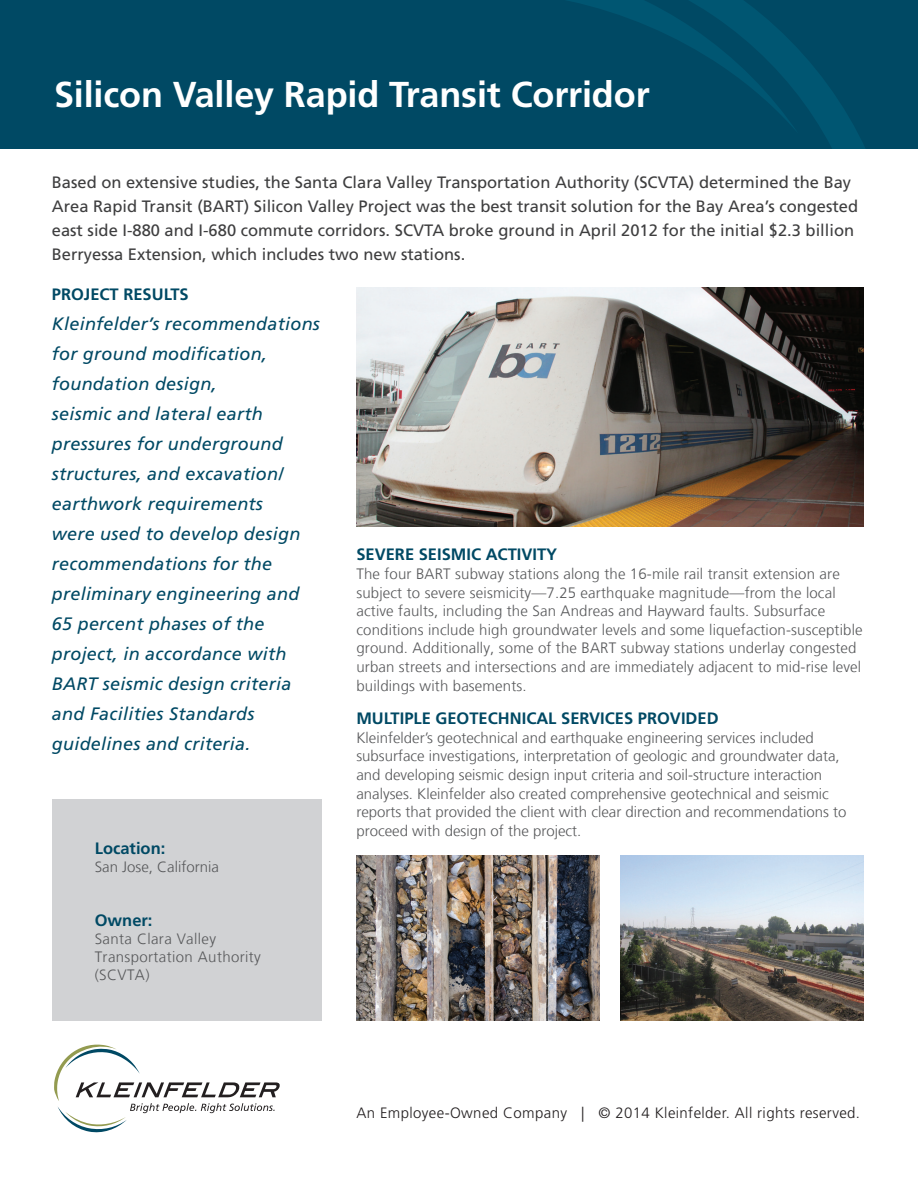
<style>
.page{position:relative;width:918px;height:1188px;background:#fff}
.page>*{position:absolute;margin:0;border:0;box-sizing:border-box;transform-origin:0 0}
.t1{font:700 36px "Frutiger";letter-spacing:-.005em;color:#fff}
.t2{font:italic 18px/30px "Frutiger";letter-spacing:.015em;color:#004964}
.t3{font:16.5px/24px "Frutiger";color:#3e3e3f}
.t4{font:700 16.5px "Frutiger";color:#004964}
.t5{font:300 15px/18.6px "Frutiger LT";letter-spacing:.01em;color:#57585a}
.t6{font:300 15px "Frutiger";letter-spacing:.025em;color:#231f20}
</style>
<div class="page">
<div style="left:0;top:0;width:918px;height:148px;background:#004964"></div>
<svg style="left:799px;top:51px;width:66px;height:97px"></svg>
<svg style="left:568px;top:0;width:231px;height:129px"></svg>
<div style="left:52px;top:799px;width:270px;height:222px;background:#d1d2d4"></div>
<svg style="left:54px;top:1044px;width:226px;height:89px"></svg>
<img style="left:356px;top:287px;width:508px;height:239px">
<img style="left:621px;top:856px;width:243px;height:164px">
<img style="left:356px;top:856px;width:244px;height:164px">
<h1 class="t1" style="left:54px;top:73px;width:597px">SILICON VALLEY RAPID TRANSIT CORRIDOR</h1>
<p class="t3" style="left:52px;top:170px;width:808px">Based on extensive studies, the Santa Clara Valley Transportation Authority (SCVTA) determined the Bay Area Rapid Transit (BART) Silicon Valley Project was the best transit solution for the Bay Area’s congested east side I-880 and I-680 commute corridors. SCVTA broke ground in April 2012 for the initial $2.3 billion Berryessa Extension, which includes two new stations.</p>
<p class="t4" style="left:52px;top:284px;width:12px">PRO</p>
<p class="t4" style="left:84px;top:284px;width:17px">JECT</p>
<p class="t4" style="left:123px;top:284px;width:11px">RESULTS</p>
<p class="t2" style="left:52px;top:309px;width:270px">Kleinfelder’s recommendations for ground modification, foundation design,<br>seismic and lateral earth pressures for underground structures, and excavation/ earthwork requirements<br>were used to develop design recommendations for the preliminary engineering and<br>65 percent phases of the project, in accordance with<br>BART seismic design criteria and Facilities Standards guidelines and criteria.</p>
<p class="t4" style="left:95px;top:838px;width:72px">LOCATION:</p>
<p class="t5" style="left:95px;top:857px;width:126px">San Jose, California</p>
<p class="t4" style="left:95px;top:911px;width:59px">OWNER:</p>
<p class="t5" style="left:95px;top:930px;width:168px;line-height:18px">Santa Clara Valley<br>Transportation Authority (SCVTA)</p>
<p class="t4" style="left:356px;top:545px;width:202px">SEVERE SEISMIC ACTIVITY</p>
<p class="t5" style="left:356px;top:565px;width:508px">The four BART subway stations along the 16-mile rail transit extension are subject to severe seismicity—7.25 earthquake magnitude—from the local active faults, including the San Andreas and Hayward faults. Subsurface conditions include high groundwater levels and some liquefaction-susceptible ground. Additionally, some of the BART subway stations underlay congested urban streets and intersections and are immediately adjacent to mid-rise level buildings with basements.</p>
<p class="t4" style="left:356px;top:709px;width:364px">MULTIPLE GEOTECHNICAL SERVICES PROVIDED</p>
<p class="t5" style="left:356px;top:728px;width:492px">Kleinfelder’s geotechnical and earthquake engineering services included subsurface investigations, interpretation of geologic and groundwater data, and developing seismic design input criteria and soil-structure interaction analyses. Kleinfelder also created comprehensive geotechnical and seismic reports that provided the client with clear direction and recommendations to proceed with design of the project.</p>
<p class="t6" style="left:356px;top:1105px;width:505px">An Employee-Owned Company | © 2014 Kleinfelder. All rights reserved.</p>
</div>
